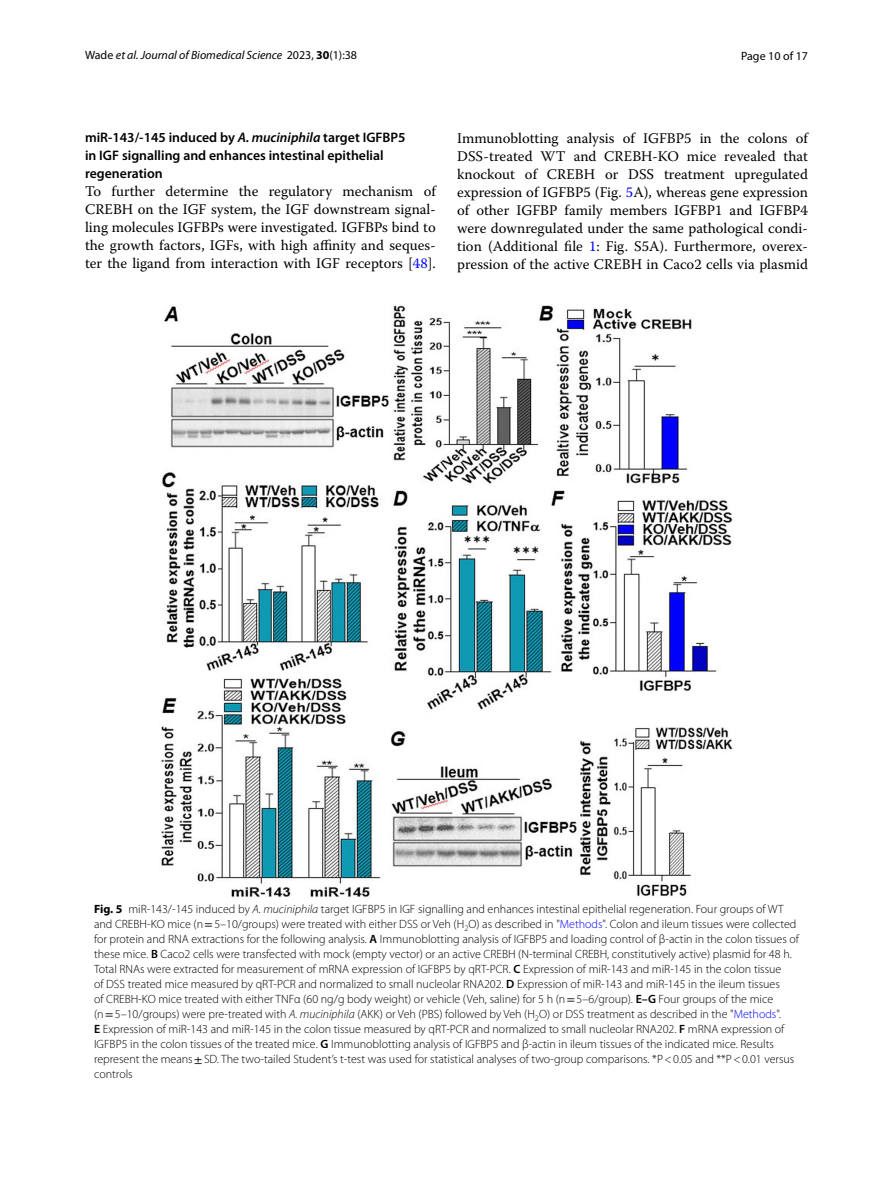
<style>
.page{position:relative;width:893px;height:1187px;background:#fff}
.page>*{position:absolute;margin:0;border:0;box-sizing:border-box;transform-origin:0 0}
.t1{font:14.7px/18px "Warnock Pro";color:#000;text-align:justify}
.t2{font:600 13.8px/18px "Myriad Pro";color:#000}
.t3{font:300 12px/15px "Myriad Pro";color:#000}
.t4{font:italic 12px "Myriad Pro";color:#000}
.t5{font:12px "Myriad Pro";color:#000}
.s1{font-style:normal}
.s2{font-weight:700;font-style:normal}
.s3{font-style:italic}
.s4{color:#00f}
.s5{font-weight:700}
.s6{font-family:"STIX";font-weight:400}
.s7{font-weight:600}
</style>
<div class="page">
<img style="left:161px;top:305px;width:572px;height:592px">
<p class="t4" style="left:85px;top:48px;width:274px"><span class="s1">Wade</span> et al. Journal of Biomedical Science <span class="s1">2023,</span> <span class="s2">30</span><span class="s1">(1):38</span></p>
<p class="t5" style="left:741px;top:48px;width:68px">Page 10 of 17</p>
<p class="t2" style="left:85px;top:128px;width:322px">miR‑143/‑145 induced by <span class="s3">A. muciniphila</span> target IGFBP5 in IGF signalling and enhances intestinal epithelial regeneration</p>
<p class="t1" style="left:85px;top:182px;width:352px">To further determine the regulatory mechanism of CREBH on the IGF system, the IGF downstream signal&shy;ling molecules IGFBPs were investigated. IGFBPs bind to the growth factors, IGFs, with high affinity and seques&shy;ter the ligand from interaction with IGF receptors [<span class="s4">48</span>].</p>
<p class="t1" style="left:457px;top:128px;width:352px">Immunoblotting analysis of IGFBP5 in the colons of DSS-treated WT and CREBH-KO mice revealed that knockout of CREBH or DSS treatment upregulated expression of IGFBP5 (Fig. <span class="s4">5</span>A), whereas gene expression of other IGFBP family members IGFBP1 and IGFBP4 were downregulated under the same pathological condi&shy;tion (Additional file <span class="s4">1</span>: Fig. S5A). Furthermore, overex&shy;pression of the active CREBH in Caco2 cells via plasmid</p>
<p class="t3" style="left:94px;top:901px;width:706px"><span class="s5">Fig. 5</span> miR-143/-145 induced by <span class="s3">A. muciniphila</span> target IGFBP5 in IGF signalling and enhances intestinal epithelial regeneration. Four groups of WT and CREBH-KO mice (n<span class="s6">=</span>5–10/groups) were treated with either DSS or Veh (H<sub>2</sub>O) as described in "<span class="s4">Methods</span>". Colon and ileum tissues were collected for protein and RNA extractions for the following analysis. <span class="s7">A</span> Immunoblotting analysis of IGFBP5 and loading control of β-actin in the colon tissues of these mice. <span class="s7">B</span> Caco2 cells were transfected with mock (empty vector) or an active CREBH (N-terminal CREBH, constitutively active) plasmid for 48 h.<br>Total RNAs were extracted for measurement of mRNA expression of IGFBP5 by qRT-PCR. <span class="s7">C</span> Expression of miR-143 and miR-145 in the colon tissue<br>of DSS treated mice measured by qRT-PCR and normalized to small nucleolar RNA202. <span class="s7">D</span> Expression of miR-143 and miR-145 in the ileum tissues<br>of CREBH-KO mice treated with either TNFα (60 ng/g body weight) or vehicle (Veh, saline) for 5 h (n<span class="s6">=</span>5–6/group). <span class="s7">E–G</span> Four groups of the mice (n<span class="s6">=</span>5–10/groups) were pre-treated with <span class="s3">A. muciniphila</span> (AKK) or Veh (PBS) followed by Veh (H<sub>2</sub>O) or DSS treatment as described in the "<span class="s4">Methods</span>".<br><span class="s7">E</span> Expression of miR-143 and miR-145 in the colon tissue measured by qRT-PCR and normalized to small nucleolar RNA202. <span class="s7">F</span> mRNA expression of IGFBP5 in the colon tissues of the treated mice. <span class="s7">G</span> Immunoblotting analysis of IGFBP5 and β-actin in ileum tissues of the indicated mice. Results represent the means<span class="s6">±</span>SD. The two-tailed Student’s t-test was used for statistical analyses of two-group comparisons. *P&lt;0.05 and **P&lt;0.01 versus controls</p>
</div>
